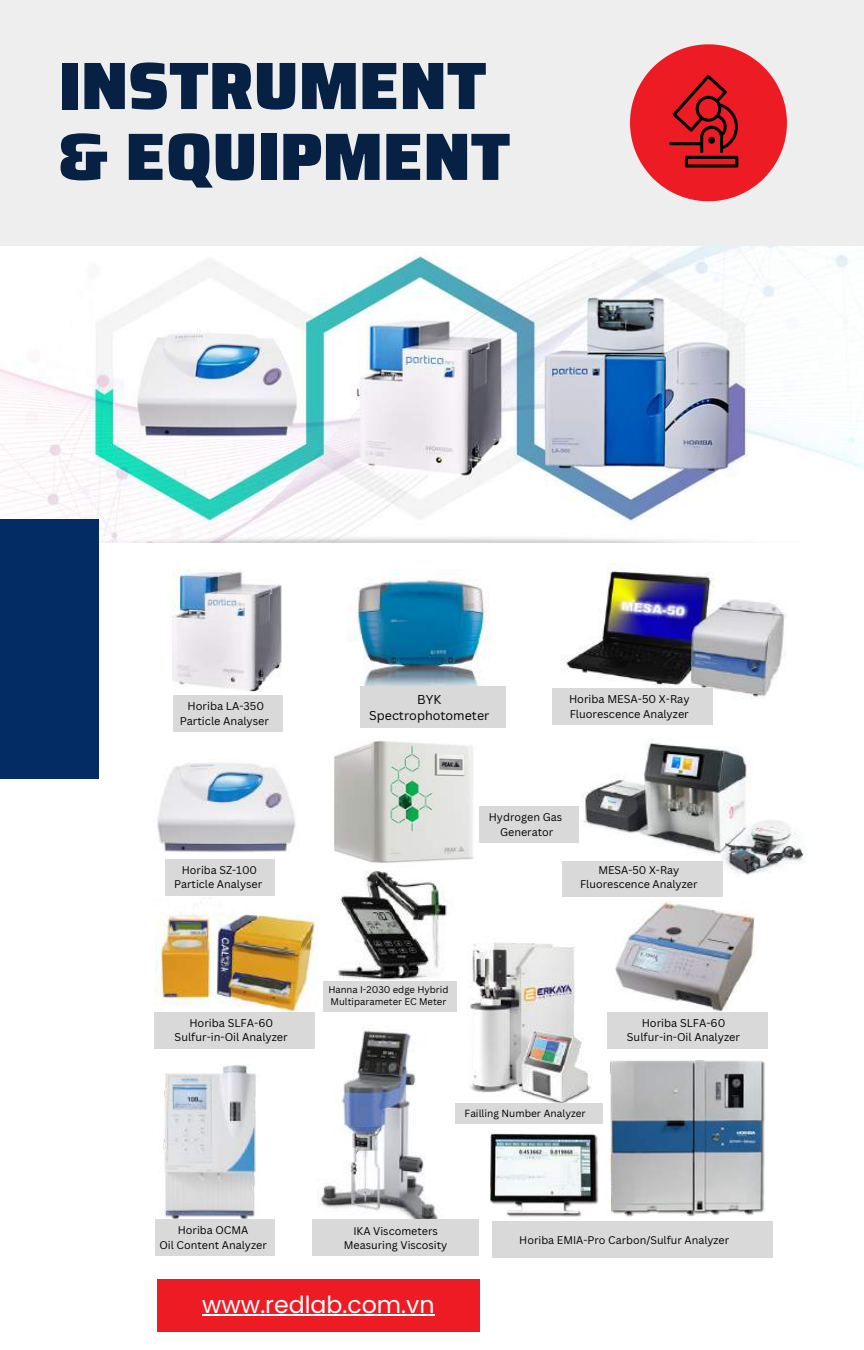
<style>
.page{position:relative;width:864px;height:1350px;background:#fff}
.page>*{position:absolute;margin:0;border:0;box-sizing:border-box;transform-origin:0 0}
.t1{font:900 67.05px/70.9px "Saira";color:#072144}
.t2{font:23.62px "Poppins";color:#fdfdfd}
.t3{font:12.6px/16.7px "Canva Sans";color:#000;text-align:center}
.t4{font:11.03px/14.6px "Canva Sans";color:#000;text-align:center}
.t5{font:10.8px/14.4px "Canva Sans";color:#000;text-align:center}
.t6{font:10.12px "Canva Sans";color:#000}
.t7{font:9.45px/12.6px "Canva Sans";color:#000}
</style>
<div class="page">
<img style="left:0;top:245px;width:864px;height:297px">
<div style="left:69px;top:209px;width:416px;height:38px;background:#eee"></div>
<div style="left:0;top:520px;width:99px;height:259px;background:#032c64"></div>
<div style="left:0;top:0;width:864px;height:245px;background:#eee"></div>
<div style="left:157px;top:1279px;width:323px;height:52px;background:#ed1c24"></div>
<hr style="left:202px;top:1314px;width:233px;height:2px;background:#fdfdfd">
<svg style="left:630px;top:44px;width:157px;height:157px"></svg>
<div style="left:173px;top:695px;width:110px;height:37px;background:#d9d9d9"></div>
<img style="left:172px;top:570px;width:110px;height:121px">
<img style="left:349px;top:573px;width:140px;height:113px">
<div style="left:360px;top:686px;width:145px;height:42px;background:#d9d9d9"></div>
<img style="left:562px;top:564px;width:224px;height:134px">
<img style="left:157px;top:759px;width:139px;height:93px">
<img style="left:582px;top:738px;width:224px;height:140px">
<div style="left:562px;top:861px;width:160px;height:35px;background:#d9d9d9"></div>
<img style="left:615px;top:902px;width:140px;height:109px">
<div style="left:607px;top:1012px;width:160px;height:37px;background:#d9d9d9"></div>
<img style="left:163px;top:1065px;width:93px;height:154px">
<div style="left:155px;top:1219px;width:119px;height:37px;background:#d9d9d9"></div>
<img style="left:467px;top:1046px;width:301px;height:171px">
<div style="left:492px;top:1222px;width:281px;height:36px;background:#d9d9d9"></div>
<img style="left:320px;top:1030px;width:118px;height:189px">
<div style="left:312px;top:1219px;width:167px;height:37px;background:#d9d9d9"></div>
<img style="left:156px;top:914px;width:162px;height:98px">
<div style="left:155px;top:1012px;width:160px;height:37px;background:#d9d9d9"></div>
<img style="left:333px;top:740px;width:141px;height:123px">
<div style="left:553px;top:688px;width:160px;height:37px;background:#d9d9d9"></div>
<div style="left:166px;top:859px;width:109px;height:37px;background:#d9d9d9"></div>
<img style="left:338px;top:870px;width:119px;height:114px">
<div style="left:323px;top:981px;width:133px;height:31px;background:#d9d9d9"></div>
<img style="left:467px;top:942px;width:129px;height:161px">
<div style="left:455px;top:1103px;width:147px;height:20px;background:#d9d9d9"></div>
<div style="left:479px;top:806px;width:100px;height:37px;background:#d9d9d9"></div>
<h1 class="t1" style="left:59px;top:50px;width:453px">INSTRUMENT &amp; EQUIPMENT</h1>
<p class="t4" style="left:180px;top:698px;width:91px">Horiba LA-350<br>Particle Analyser</p>
<p class="t3" style="left:369px;top:690px;width:122px">BYK<br>Spectrophotometer</p>
<p class="t4" style="left:569px;top:692px;width:122px;text-align:left">Horiba MESA-50 X-Ray<br>Fluorescence Analyzer</p>
<p class="t5" style="left:489px;top:810px;width:75px">Hydrogen Gas<br>Generator</p>
<p class="t5" style="left:174px;top:862px;width:90px">Horiba SZ-100<br>Particle Analyser</p>
<p class="t5" style="left:580px;top:862px;width:119px">MESA-50 X-Ray<br>Fluorescence Analyzer</p>
<p class="t4" style="left:175px;top:1015px;width:115px">Horiba SLFA-60<br>Sulfur-in-Oil Analyzer</p>
<p class="t7" style="left:328px;top:983px;width:122px">Hanna I-2030 edge Hybrid<br>Multiparameter EC Meter</p>
<p class="t6" style="left:465px;top:1106px;width:123px">Failling Number Analyzer</p>
<p class="t4" style="left:627px;top:1015px;width:115px">Horiba SLFA-60<br>Sulfur-in-Oil Analyzer</p>
<p class="t5" style="left:159px;top:1223px;width:109px">Horiba OCMA<br>Oil Content Analyzer</p>
<p class="t5" style="left:519px;top:1232px;width:211px">Horiba EMIA-Pro Carbon/Sulfur Analyzer</p>
<p class="t5" style="left:344px;top:1223px;width:105px">IKA Viscometers<br>Measuring Viscosity</p>
<h2 class="t2" style="left:202px;top:1288px;width:234px">www.redlab.com.vn</h2>
</div>
